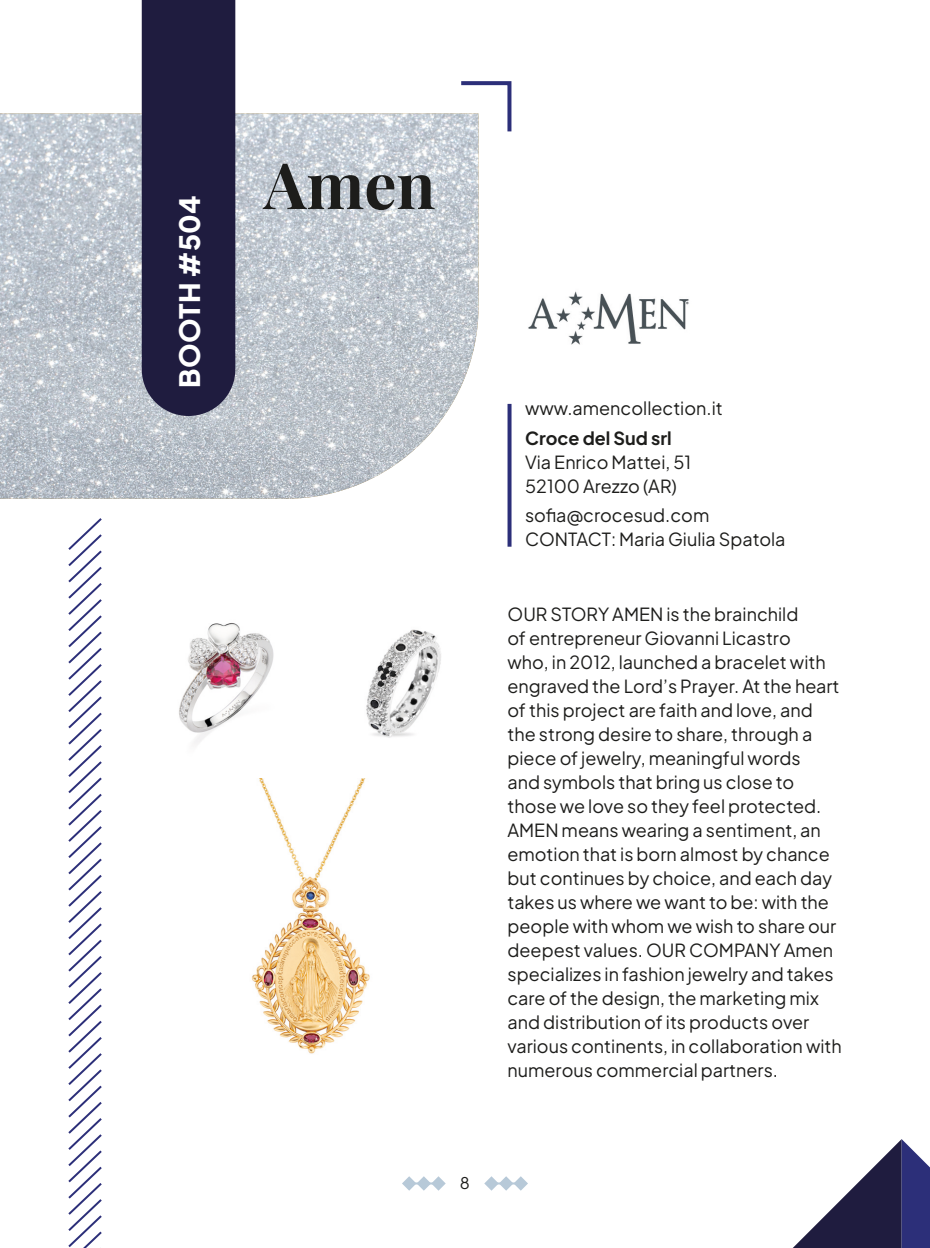
<style>
.page{position:relative;width:930px;height:1248px;background:#fff}
.page>*{position:absolute;margin:0;border:0;box-sizing:border-box;transform-origin:0 0}
.t1{font:700 64px "Playfair Display";color:#1d1d1b}
.t2{font:800 28px "Plus Jakarta Sans";letter-spacing:.005em;color:#fff}
.t3{font:18px/24px "Plus Jakarta Sans";color:#1d1d1b}
.t4{font:16px "Plus Jakarta Sans";color:#1d1d1b}
.s1{font-weight:700}
</style>
<div class="page">
<img style="left:0;top:113px;width:478px;height:385px">
<svg style="left:507px;top:404px;width:4px;height:142px"></svg>
<svg style="left:457px;top:81px;width:55px;height:54px"></svg>
<svg style="left:68px;top:518px;width:34px;height:729px"></svg>
<div style="left:142px;top:0;width:93px;height:416px;background:#1f1c3f"></div>
<svg style="left:794px;top:1139px;width:136px;height:108px"></svg>
<svg style="left:402px;top:1176px;width:44px;height:14px"></svg>
<svg style="left:484px;top:1176px;width:44px;height:14px"></svg>
<hr style="left:406px;top:1182px;width:33px;height:2px;background:#b7c9d8">
<hr style="left:488px;top:1182px;width:33px;height:2px;background:#b7c9d8">
<img style="left:179px;top:623px;width:95px;height:121px">
<img style="left:366px;top:629px;width:75px;height:109px">
<img style="left:251px;top:778px;width:119px;height:276px">
<img style="left:528px;top:291px;width:161px;height:54px">
<p class="t2" style="left:167px;top:387px;width:193px;rotate:-90deg">BOOTH #504</p>
<p class="t1" style="left:264px;top:135px;width:173px">Amen</p>
<p class="t4" style="left:460px;top:1169px;width:12px">8</p>
<p class="t3" style="left:525px;top:394px;width:199px">www.amencollection.it</p>
<p class="t3" style="left:525px;top:424px;width:168px"><span class="s1">Croce del Sud srl<br></span>Via Enrico Mattei, 51<br>52100 Arezzo (AR)</p>
<p class="t3" style="left:525px;top:502px;width:262px">sofia@crocesud.com<br>CONTACT: Maria Giulia Spatola</p>
<p class="t3" style="left:507px;top:600px;width:336px">OUR STORY AMEN is the brainchild<br>of entrepreneur Giovanni Licastro<br>who, in 2012, launched a bracelet with engraved the Lord’s Prayer. At the heart of this project are faith and love, and the strong desire to share, through a piece of jewelry, meaningful words<br>and symbols that bring us close to those we love so they feel protected.<br>AMEN means wearing a sentiment, an emotion that is born almost by chance but continues by choice, and each day takes us where we want to be: with the people with whom we wish to share our deepest values. OUR COMPANY Amen specializes in fashion jewelry and takes care of the design, the marketing mix and distribution of its products over various continents, in collaboration with numerous commercial partners.</p>
</div>
